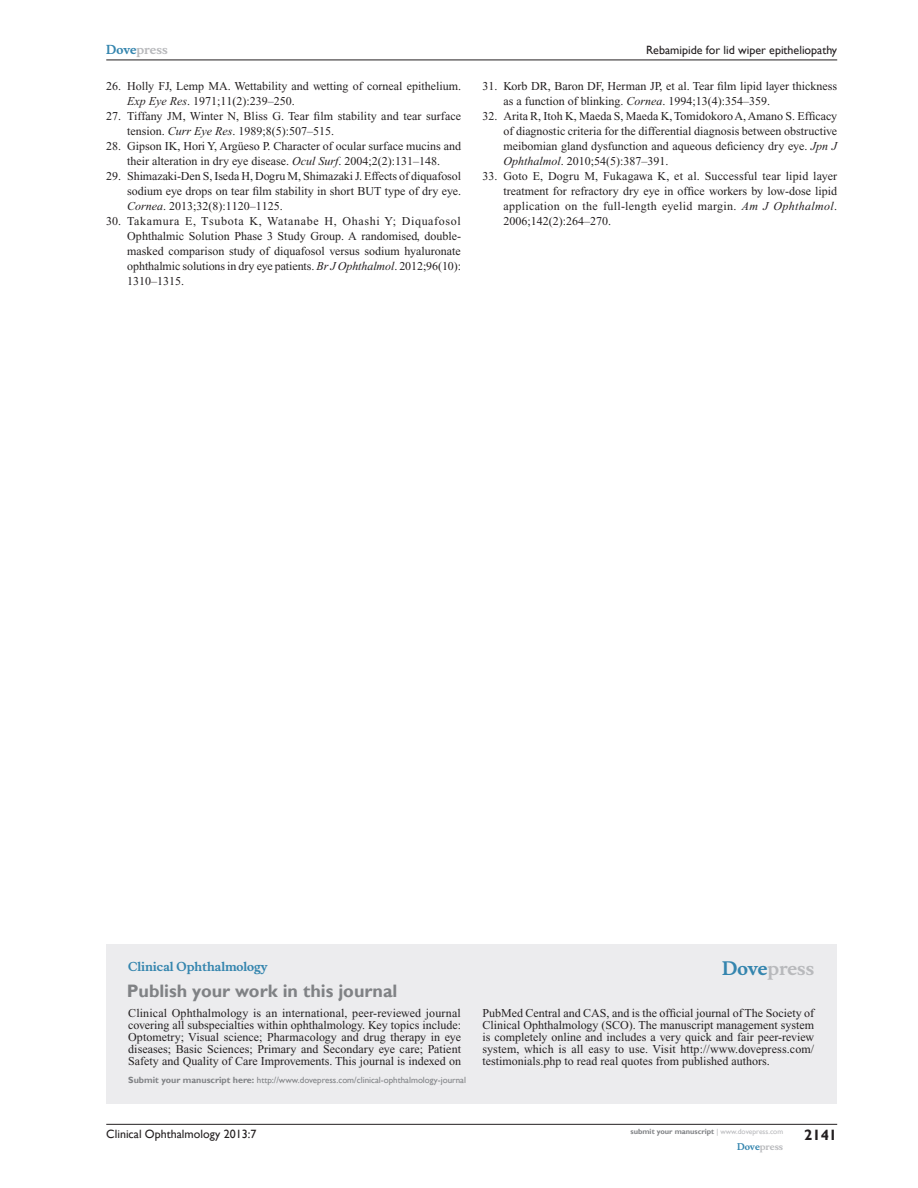
<style>
.page{position:relative;width:918px;height:1188px;background:#fff}
.page>*{position:absolute;margin:0;border:0;box-sizing:border-box;transform-origin:0 0}
.PromBx-H1{font:700 18px "Gill Sans";color:#808285}
.PromBx-Brand{font:700 18px "Musee";color:#b8b9bc}
.t1{font:700 15px "Gill Sans";color:#231f20}
.RefNL2{font:12px/15px "Times New Roman";color:#231f20;text-align:justify}
.PromBx-Tx{font:12px/12px "Times New Roman";color:#231f20;text-align:justify}
.t2{font:12px "Gill Sans";color:#231f20}
.PromBx-JrnlName{font:700 12px "Musee";color:#3485ae}
.t3{font:700 12px "Musee";color:#b8b9bc}
.PromBx-SubmitMssWebA{font:9px "Gill Sans";color:#808285}
.t4{font:700 9px "Musee";color:#b8b9bc}
.t5{font:700 7.5px "Gill Sans";color:#808285}
.s1{color:#3485ae}
.s2{font-style:italic}
.s3{font-weight:700}
.s4{font-weight:400;color:#b8b9bc}
</style>
<div class="page">
<div style="left:106px;top:944px;width:731px;height:159px;background:#ececee"></div>
<hr style="left:106px;top:1124px;width:731px;height:1px;background:#231f20">
<hr style="left:106px;top:60px;width:731px;height:1px;background:#231f20">
<p class="t3" style="left:106px;top:43px;width:63px"><span class="s1">Dove</span>press</p>
<p class="RefNL2" style="left:127px;top:79px;width:335px;text-indent:-21px">26. Holly FJ, Lemp MA. Wettability and wetting of corneal epithelium.<br><span class="s2">Exp Eye Res</span>. 1971;11(2):239–250.</p>
<p class="RefNL2" style="left:127px;top:109px;width:335px;text-indent:-21px">27. Tiffany JM, Winter N, Bliss G. Tear film stability and tear surface tension. <span class="s2">Curr Eye Res</span>. 1989;8(5):507–515.</p>
<p class="RefNL2" style="left:106px;top:139px;width:356px;text-align:center">28. Gipson IK, Hori Y, Argüeso P. Character of ocular surface mucins and their alteration in dry eye disease. <span class="s2">Ocul Surf</span>. 2004;2(2):131–148.</p>
<p class="RefNL2" style="left:127px;top:169px;width:335px;text-indent:-21px">29. Shimazaki-Den S, Iseda H, Dogru M, Shimazaki J. Effects of diquafosol sodium eye drops on tear film stability in short BUT type of dry eye.<br><span class="s2">Cornea</span>. 2013;32(8):1120–1125.</p>
<p class="RefNL2" style="left:127px;top:214px;width:335px;text-indent:-21px">30. Takamura E, Tsubota K, Watanabe H, Ohashi Y; Diquafosol Ophthalmic Solution Phase 3 Study Group. A randomised, double&shy;masked comparison study of diquafosol versus sodium hyaluronate ophthalmic solutions in dry eye patients. <span class="s2">Br J Ophthalmol</span>. 2012;96(10):<br>1310–1315.</p>
<p class="t2" style="left:646px;top:43px;width:193px">Rebamipide for lid wiper epitheliopathy</p>
<p class="RefNL2" style="left:503px;top:79px;width:335px;text-indent:-21px">31. Korb DR, Baron DF, Herman JP, et al. Tear film lipid layer thickness as a function of blinking. <span class="s2">Cornea</span>. 1994;13(4):354–359.</p>
<p class="RefNL2" style="left:503px;top:109px;width:335px;text-indent:-21px">32. Arita R, Itoh K, Maeda S, Maeda K, Tomidokoro A, Amano S. Efficacy of diagnostic criteria for the differential diagnosis between obstructive meibomian gland dysfunction and aqueous deficiency dry eye. <span class="s2">Jpn J Ophthalmol</span>. 2010;54(5):387–391.</p>
<p class="RefNL2" style="left:503px;top:169px;width:335px;text-indent:-21px">33. Goto E, Dogru M, Fukagawa K, et al. Successful tear lipid layer treatment for refractory dry eye in office workers by low-dose lipid application on the full-length eyelid margin. <span class="s2">Am J Ophthalmol</span>.<br>2006;142(2):264–270.</p>
<p class="PromBx-JrnlName" style="left:128px;top:959px;width:141px">Clinical Ophthalmology</p>
<p class="PromBx-H1" style="left:127px;top:980px;width:272px">Publish your work in this journal</p>
<p class="PromBx-Brand" style="left:722px;top:958px;width:94px"><span class="s1">Dove</span>press</p>
<p class="PromBx-Tx" style="left:128px;top:1007px;width:334px">Clinical Ophthalmology is an international, peer-reviewed journal covering all subspecialties within ophthalmology. Key topics include:<br>Optometry; Visual science; Pharmacology and drug therapy in eye diseases; Basic Sciences; Primary and Secondary eye care; Patient Safety and Quality of Care Improvements. This journal is indexed on</p>
<p class="PromBx-Tx" style="left:482px;top:1007px;width:333px">PubMed Central and CAS, and is the official journal of The Society of Clinical Ophthalmology (SCO). The manuscript management system is completely online and includes a very quick and fair peer-review system, which is all easy to use. Visit http://www.dovepress.com/ testimonials.php to read real quotes from published authors.</p>
<p class="PromBx-SubmitMssWebA" style="left:128px;top:1075px;width:339px"><span class="s3">Submit your manuscript here:</span> http://www.dovepress.com/clinical-ophthalmology-journal</p>
<p class="t2" style="left:106px;top:1127px;width:152px">Clinical Ophthalmology 2013:7</p>
<p class="t5" style="left:631px;top:1127px;width:154px">submit your manuscript <span class="s4">| www.dovepress.com</span></p>
<p class="t4" style="left:737px;top:1141px;width:48px"><span class="s1">Dove</span>press</p>
<p class="t1" style="left:804px;top:1126px;width:35px">2141</p>
</div>
